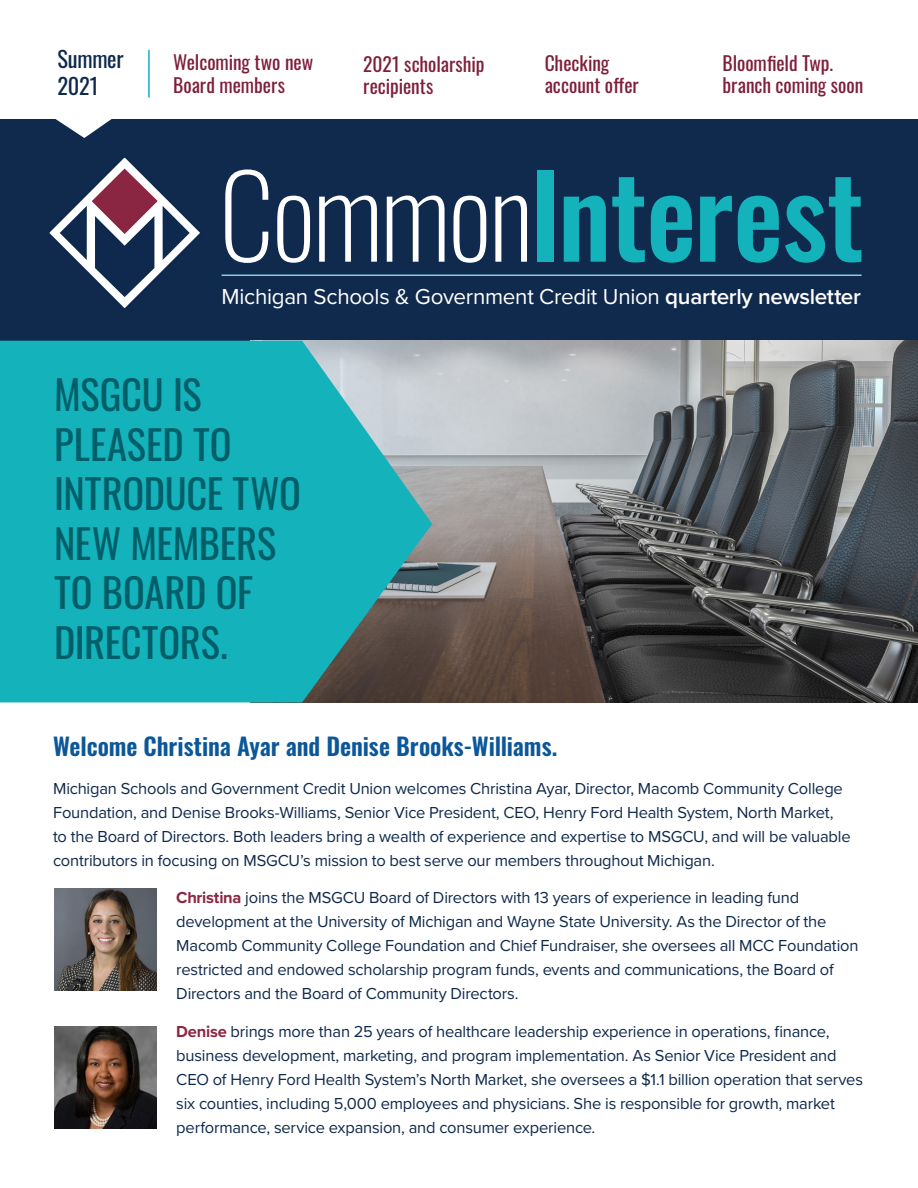
<style>
.page{position:relative;width:918px;height:1188px;background:#fff}
.page>*{position:absolute;margin:0;border:0;box-sizing:border-box;transform-origin:0 0}
.t1{font:500 112.5px "Oswald";letter-spacing:-.01em;color:#14b2bb}
.t2{font:40.5px/49.5px "Oswald";letter-spacing:-.01em;color:#005e68}
.HEAD_1{font:600 24px "Oswald";letter-spacing:-.005em;color:#0b5799}
.t3{font:22.35px "Proxima Nova";letter-spacing:-.015em;color:#fff}
.t4{font:22.35px/27px "Oswald";letter-spacing:-.01em;color:#0f294c}
.HEAD_1-2{font:19.5px/22.5px "Oswald";letter-spacing:-.005em;color:#7e1f3a}
.Disclosures{font:16.5px/24px "Proxima Nova";letter-spacing:-.01em;color:#0f294c}
.HEAD_1-3{font:16.5px/24px "Proxima Nova";letter-spacing:-.01em;color:#0f294c}
.s1{font-weight:200;color:#fff}
.s2{font-weight:600}
.s3{font-weight:700;color:#8b2542}
</style>
<div class="page">
<div style="left:0;top:120px;width:918px;height:221px;background:#102a4d"></div>
<svg style="left:54px;top:119px;width:59px;height:19px"></svg>
<svg style="left:49px;top:157px;width:151px;height:151px"></svg>
<hr style="left:222px;top:275px;width:640px;height:1px;background:#88d5ef">
<img style="left:432px;top:341px;width:486px;height:361px">
<svg style="left:0;top:341px;width:432px;height:361px;background:#26acb4"></svg>
<hr style="left:148px;top:50px;width:2px;height:48px;background:#14b2bb">
<img style="left:54px;top:888px;width:102px;height:102px">
<img style="left:54px;top:1026px;width:102px;height:103px">
<p class="t4" style="left:57px;top:43px;width:68px">Summer<br>2021</p>
<p class="HEAD_1-2" style="left:173px;top:49px;width:142px">Welcoming two new<br>Board members</p>
<p class="HEAD_1-2" style="left:363px;top:51px;width:123px">2021 scholarship recipients</p>
<p class="HEAD_1-2" style="left:545px;top:50px;width:96px">Checking account offer</p>
<p class="HEAD_1-2" style="left:723px;top:50px;width:142px">Bloomfield Twp. branch coming soon</p>
<p class="t1" style="left:219px;top:157px;width:647px"><span class="s1">Common</span>Interest</p>
<p class="t3" style="left:222px;top:280px;width:641px">Michigan Schools &amp; Government Credit Union <span class="s2">quarterly newsletter</span></p>
<p class="t2" style="left:54px;top:366px;width:248px">MSGCU IS<br>PLEASED TO<br>INTRODUCE TWO<br>NEW MEMBERS<br>TO BOARD OF<br>DIRECTORS.</p>
<p class="HEAD_1" style="left:53px;top:734px;width:506px">Welcome Christina Ayar and Denise Brooks-Williams.</p>
<p class="HEAD_1-3" style="left:53px;top:776px;width:799px">Michigan Schools and Government Credit Union welcomes Christina Ayar, Director, Macomb Community College Foundation, and Denise Brooks-Williams, Senior Vice President, CEO, Henry Ford Health System, North Market, to the Board of Directors. Both leaders bring a wealth of experience and expertise to MSGCU, and will be valuable contributors in focusing on MSGCU’s mission to best serve our members throughout Michigan.</p>
<p class="Disclosures" style="left:176px;top:885px;width:684px"><span class="s3">Christina</span> joins the MSGCU Board of Directors with 13 years of experience in leading fund development at the University of Michigan and Wayne State University. As the Director of the Macomb Community College Foundation and Chief Fundraiser, she oversees all MCC Foundation restricted and endowed scholarship program funds, events and communications, the Board of Directors and the Board of Community Directors.</p>
<p class="Disclosures" style="left:176px;top:1019px;width:688px"><span class="s3">Denise</span> brings more than 25 years of healthcare leadership experience in operations, finance, business development, marketing, and program implementation. As Senior Vice President and CEO of Henry Ford Health System’s North Market, she oversees a $1.1 billion operation that serves six counties, including 5,000 employees and physicians. She is responsible for growth, market performance, service expansion, and consumer experience.</p>
</div>
